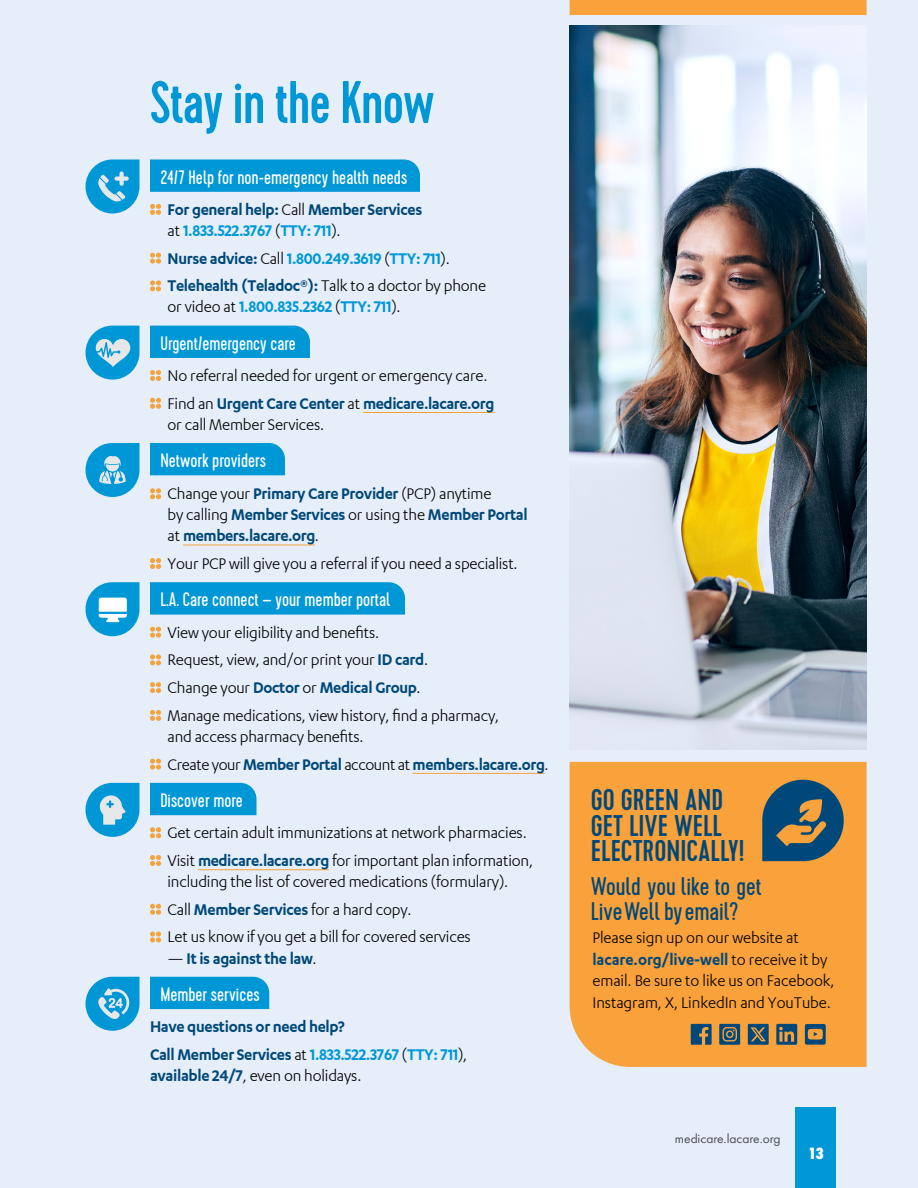
<style>
.page{position:relative;width:918px;height:1188px;background:#e5eef9}
.page>*{position:absolute;margin:0;border:0;box-sizing:border-box;transform-origin:0 0}
.t1{font:500 60px "Cervo";letter-spacing:-.02em;color:#0097d7;scale:.95 1}
.t2{font:500 30px/25.5px "Cervo";color:#004879}
.t3{font:25.5px/25.5px "Cervo";letter-spacing:-.005em;color:#004879}
.t4{font:19.5px "Cervo";color:#fff;scale:.95 1}
.t5{font:18px/27.8px "Karbon";letter-spacing:-.01em;color:#000;scale:.95 1}
.t6{font:600 18px/21px "Karbon";letter-spacing:-.02em;color:#004879;scale:.95 1}
.t7{font:600 18px "Karbon";letter-spacing:-.02em;color:#0097d7;scale:.95 1}
.t8{font:800 condensed 15px "Futura";color:#fff;scale:.95 1}
.t9{font:13.2px "Futura PT";color:#4d4d4f}
.s1{font-weight:400;color:#000}
.s2{color:#0097d7}
.s3{font-weight:600;color:#004879}
</style>
<div class="page">
<div style="left:796px;top:1107px;width:40px;height:81px;background:#0097d7"></div>
<div style="left:150px;top:443px;width:135px;height:32px;background:#0097d7"></div>
<svg style="left:86px;top:443px;width:54px;height:54px"></svg>
<hr style="left:183px;top:545px;width:132px;height:1px;background:#f9a13a">
<svg style="left:150px;top:488px;width:11px;height:11px"></svg>
<svg style="left:150px;top:558px;width:11px;height:11px"></svg>
<div style="left:150px;top:582px;width:255px;height:33px;background:#0097d7"></div>
<hr style="left:413px;top:773px;width:132px;height:1px;background:#f9a13a">
<svg style="left:150px;top:627px;width:11px;height:11px"></svg>
<svg style="left:150px;top:654px;width:11px;height:11px"></svg>
<svg style="left:150px;top:682px;width:11px;height:11px"></svg>
<svg style="left:150px;top:710px;width:11px;height:11px"></svg>
<svg style="left:150px;top:759px;width:11px;height:11px"></svg>
<svg style="left:86px;top:582px;width:54px;height:54px"></svg>
<div style="left:150px;top:326px;width:160px;height:32px;background:#0097d7"></div>
<hr style="left:363px;top:412px;width:131px;height:1px;background:#f9a13a">
<svg style="left:150px;top:370px;width:11px;height:11px"></svg>
<svg style="left:150px;top:398px;width:11px;height:11px"></svg>
<svg style="left:86px;top:326px;width:54px;height:54px"></svg>
<div style="left:150px;top:783px;width:106px;height:32px;background:#0097d7"></div>
<hr style="left:198px;top:869px;width:131px;height:1px;background:#f9a13a">
<svg style="left:150px;top:827px;width:11px;height:11px"></svg>
<svg style="left:150px;top:855px;width:11px;height:11px"></svg>
<svg style="left:150px;top:904px;width:11px;height:11px"></svg>
<svg style="left:150px;top:932px;width:11px;height:10px"></svg>
<svg style="left:86px;top:783px;width:54px;height:54px"></svg>
<svg style="left:150px;top:204px;width:11px;height:11px"></svg>
<svg style="left:150px;top:253px;width:11px;height:11px"></svg>
<svg style="left:150px;top:280px;width:11px;height:11px"></svg>
<div style="left:150px;top:159px;width:270px;height:33px;background:#0097d7"></div>
<svg style="left:86px;top:159px;width:54px;height:54px"></svg>
<div style="left:570px;top:762px;width:297px;height:305px;background:#f9a13a"></div>
<svg style="left:691px;top:1024px;width:21px;height:21px"></svg>
<svg style="left:776px;top:1024px;width:21px;height:21px"></svg>
<svg style="left:805px;top:1024px;width:21px;height:21px"></svg>
<div style="left:719px;top:1024px;width:21px;height:21px;background:#004879"></div>
<div style="left:748px;top:1024px;width:21px;height:21px;background:#004879"></div>
<svg style="left:750px;top:1027px;width:16px;height:14px"></svg>
<svg style="left:723px;top:1027px;width:14px;height:15px"></svg>
<img style="left:570px;top:26px;width:297px;height:724px">
<div style="left:150px;top:977px;width:119px;height:32px;background:#0097d7"></div>
<svg style="left:86px;top:977px;width:54px;height:54px"></svg>
<svg style="left:762px;top:780px;width:82px;height:81px"></svg>
<div style="left:570px;top:0;width:297px;height:15px;background:#f9a13a"></div>
<h2 class="t1" style="left:150px;top:67px;width:301px">Stay in the Know</h2>
<p class="t4" style="left:160px;top:166px;width:261px">24/7 Help for non-emergency health needs</p>
<p class="t6" style="left:168px;top:199px;width:270px">For general help: <span class="s1">Call</span> Member Services <span class="s1">at</span> <span class="s2">1.833.522.3767</span> <span class="s1">(</span><span class="s2">TTY: 711</span><span class="s1">).</span></p>
<p class="t6" style="left:168px;top:244px;width:337px;line-height:27.8px">Nurse advice: <span class="s1">Call</span> <span class="s2">1.800.249.3619</span> <span class="s1">(</span><span class="s2">TTY: 711</span><span class="s1">).<br></span>Telehealth (Teladoc®): <span class="s1">Talk to a doctor by phone</span></p>
<p class="t7" style="left:168px;top:298px;width:247px"><span class="s1">or video at</span> 1.800.835.2362 <span class="s1">(</span>TTY: 711<span class="s1">).</span></p>
<p class="t4" style="left:160px;top:332px;width:144px">Urgent/emergency care</p>
<p class="t5" style="left:168px;top:362px;width:346px">No referral needed for urgent or emergency care.<br>Find an <span class="s3">Urgent Care Center</span> at <span class="s3">medicare.lacare.org</span></p>
<p class="t5" style="left:168px;top:410px;width:166px">or call Member Services.</p>
<p class="t4" style="left:160px;top:449px;width:113px">Network providers</p>
<p class="t6" style="left:168px;top:483px;width:381px"><span class="s1">Change your</span> Primary Care Provider <span class="s1">(PCP) anytime<br>by calling</span> Member Services <span class="s1">or using the</span> Member Portal <span class="s1">at</span> members.lacare.org<span class="s1">.</span></p>
<p class="t5" style="left:168px;top:550px;width:370px">Your PCP will give you a referral if you need a specialist.</p>
<p class="t4" style="left:160px;top:588px;width:244px">L.A. Care connect – your member portal</p>
<p class="t5" style="left:168px;top:618px;width:351px">View your eligibility and benefits.<br>Request, view, and/or print your <span class="s3">ID card</span>.<br>Change your <span class="s3">Doctor</span> or <span class="s3">Medical Group</span>.<br>Manage medications, view history, find a pharmacy,</p>
<p class="t5" style="left:168px;top:723px;width:403px">and access pharmacy benefits.<br>Create your <span class="s3">Member Portal</span> account at <span class="s3">members.lacare.org</span>.</p>
<p class="t4" style="left:160px;top:789px;width:88px">Discover more</p>
<p class="t5" style="left:168px;top:819px;width:386px">Get certain adult immunizations at network pharmacies.<br>Visit <span class="s3">medicare.lacare.org</span> for important plan information,</p>
<p class="t5" style="left:168px;top:868px;width:360px">including the list of covered medications (formulary).<br>Call <span class="s3">Member Services</span> for a hard copy.<br>Let us know if you get a bill for covered services</p>
<p class="t6" style="left:168px;top:947px;width:159px"><span class="s1">—</span> It is against the law<span class="s1">.</span></p>
<p class="t4" style="left:160px;top:983px;width:106px">Member services</p>
<p class="t6" style="left:150px;top:1013px;width:336px;line-height:27.8px">Have questions or need help?<br>Call Member Services <span class="s1">at</span> <span class="s2">1.833.522.3767</span> <span class="s1">(</span><span class="s2">TTY: 711</span><span class="s1">),</span></p>
<p class="t5" style="left:150px;top:1062px;width:224px"><span class="s3">available 24/7</span>, even on holidays.</p>
<p class="t2" style="left:591px;top:788px;width:156px">GO GREEN AND<br>GET LIVE WELL<br>ELECTRONICALLY!</p>
<p class="t3" style="left:591px;top:874px;width:172px">Would you like to get<br>Live Well by email?</p>
<p class="t5" style="left:592px;top:927px;width:256px;line-height:21.6px">Please sign up on our website at <span class="s3">lacare.org/live-well</span> to receive it by email. Be sure to like us on Facebook, Instagram, X, LinkedIn and YouTube.</p>
<p class="t9" style="left:675px;top:1131px;width:107px">medicare.lacare.org</p>
<p class="t8" style="left:808px;top:1143px;width:19px">13</p>
</div>
